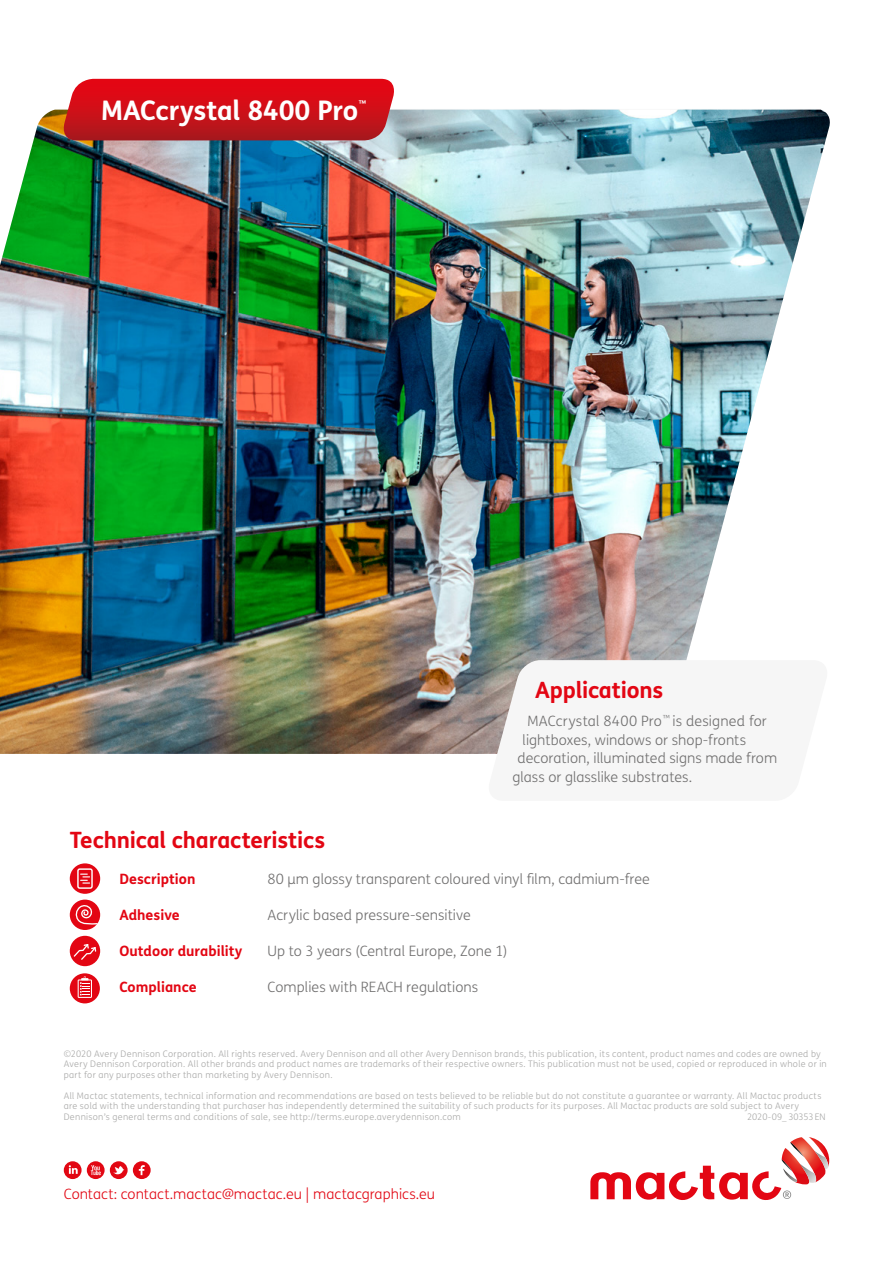
<style>
.page{position:relative;width:893px;height:1263px;background:#fff}
.page>*{position:absolute;margin:0;border:0;box-sizing:border-box;transform-origin:0 0}
.t1{font:700 27px "FS Me";letter-spacing:-.01em;color:#fff}
.t2{font:700 22.5px "FS Me";letter-spacing:-.01em;color:#e30613}
.t3{font:300 14.25px "FS Me";letter-spacing:.005em;color:#706f6f}
.t4{font:300 14.25px "FS Me";letter-spacing:.005em;color:#e20713}
.t5{font:700 14.25px "FS Me";letter-spacing:.005em;color:#e30613}
.t6{font:300 9px/10.5px "FS Me";letter-spacing:.035em;color:#a8a8a7}
.t7{font:300 9px "FS Me";letter-spacing:-.005em;color:#a8a8a7}
.t8{font:700 7.8px "Helvetica Neue LT Std";color:#fff}
</style>
<div class="page">
<img style="left:0;top:110px;width:830px;height:644px">
<svg style="left:60px;top:79px;width:338px;height:61px;background:#cc1a22"></svg>
<div style="left:70px;top:863px;width:30px;height:31px;background:#e30613;border-radius:50%"></div>
<div style="left:77px;top:868px;width:16px;height:21px;border:1px solid #fff;border-radius:2px"></div>
<svg style="left:81px;top:873px;width:9px;height:11px"></svg>
<div style="left:70px;top:899px;width:30px;height:31px;background:#e30613;border-radius:50%"></div>
<svg style="left:73px;top:903px;width:25px;height:22px"></svg>
<div style="left:70px;top:936px;width:30px;height:30px;background:#e30613;border-radius:50%"></div>
<svg style="left:74px;top:944px;width:22px;height:16px"></svg>
<div style="left:70px;top:973px;width:30px;height:30px;background:#e30613;border-radius:50%"></div>
<svg style="left:78px;top:976px;width:14px;height:22px"></svg>
<svg style="left:485px;top:660px;width:345px;height:94px;fill:#f6f6f6"></svg>
<svg style="left:590px;top:1137px;width:239px;height:63px"></svg>
<svg style="left:64px;top:1161px;width:87px;height:18px"></svg>
<h1 class="t1" style="left:101px;top:89px;width:259px">MACcrystal 8400 Pro</h1>
<p class="t8" style="left:359px;top:99px;width:9px">™</p>
<h2 class="t2" style="left:70px;top:822px;width:257px">Technical characteristics</h2>
<h2 class="t2" style="left:535px;top:672px;width:130px">Applications</h2>
<h3 class="t3" style="left:528px;top:711px;width:241px">MACcrystal 8400 Pro<sup>™</sup> is designed for</h3>
<h3 class="t3" style="left:523px;top:730px;width:225px">lightboxes, windows or shop-fronts</h3>
<h3 class="t3" style="left:517px;top:748px;width:261px">decoration, illuminated signs made from</h3>
<h3 class="t3" style="left:512px;top:767px;width:181px">glass or glasslike substrates.</h3>
<h3 class="t5" style="left:119px;top:868px;width:78px">Description</h3>
<h3 class="t3" style="left:268px;top:869px;width:384px">80 µm glossy transparent coloured vinyl film, cadmium-free</h3>
<h3 class="t5" style="left:119px;top:904px;width:62px">Adhesive</h3>
<h3 class="t3" style="left:268px;top:905px;width:205px">Acrylic based pressure-sensitive</h3>
<h3 class="t5" style="left:119px;top:940px;width:125px">Outdoor durability</h3>
<h3 class="t3" style="left:268px;top:941px;width:242px">Up to 3 years (Central Europe, Zone 1)</h3>
<h3 class="t5" style="left:119px;top:975px;width:79px">Compliance</h3>
<h3 class="t3" style="left:268px;top:977px;width:212px">Complies with REACH regulations</h3>
<p class="t6" style="left:64px;top:1048px;width:765px">©2020 Avery Dennison Corporation. All rights reserved. Avery Dennison and all other Avery Dennison brands, this publication, its content, product names and codes are owned by<br>Avery Dennison Corporation. All other brands and product names are trademarks of their respective owners. This publication must not be used, copied or reproduced in whole or in part for any purposes other than marketing by Avery Dennison.</p>
<p class="t6" style="left:64px;top:1090px;width:759px">All Mactac statements, technical information and recommendations are based on tests believed to be reliable but do not constitute a guarantee or warranty. All Mactac products are sold with the understanding that purchaser has independently determined the suitability of such products for its purposes. All Mactac products are sold subject to Avery<br>Dennison’s general terms and conditions of sale, see http://terms.europe.averydennison.com</p>
<p class="t7" style="left:747px;top:1110px;width:80px">2020-09_ 30353EN</p>
<h3 class="t4" style="left:64px;top:1184px;width:373px">Contact: contact.mactac@mactac.eu | mactacgraphics.eu</h3>
</div>
